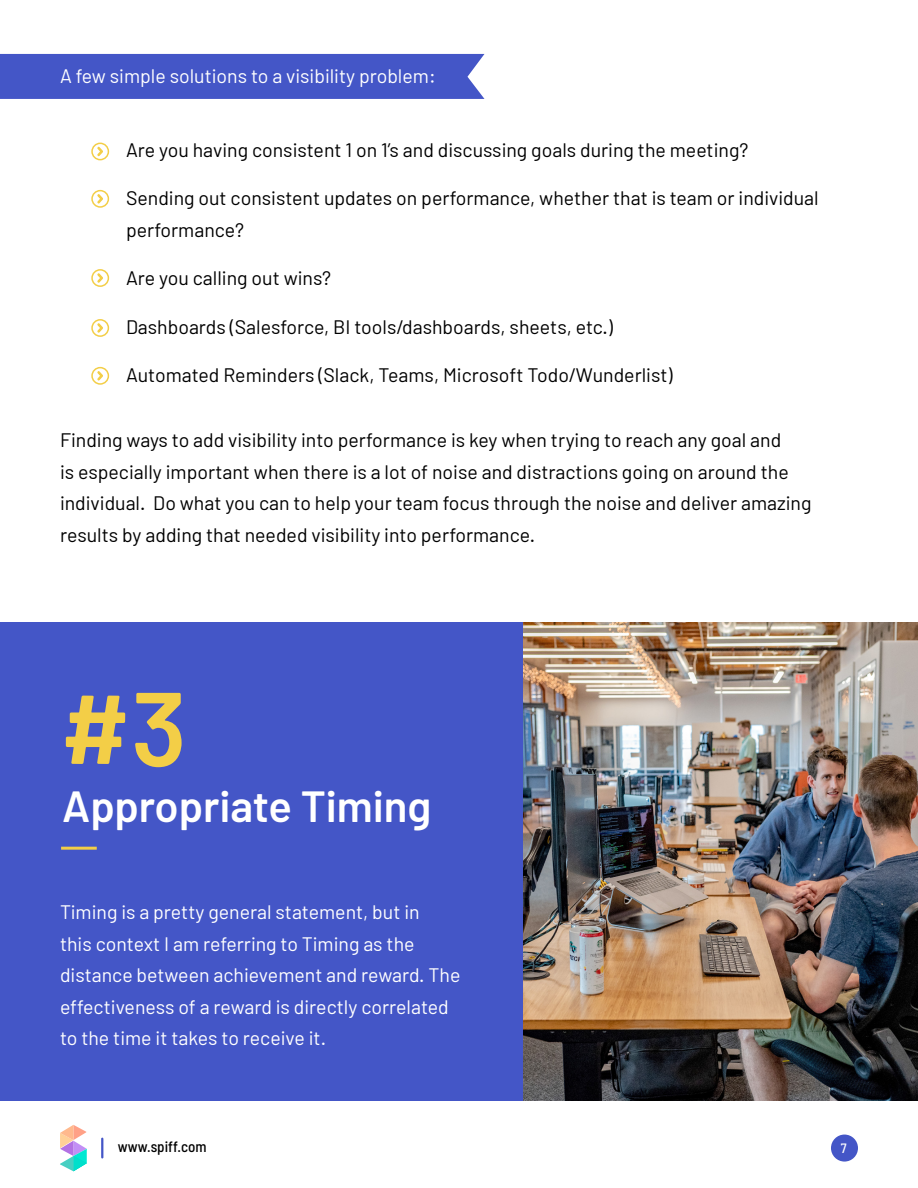
<style>
.page{position:relative;width:918px;height:1188px;background:#fff}
.page>*{position:absolute;margin:0;border:0;box-sizing:border-box;transform-origin:0 0}
.t1{font:600 105px "Barlow";color:#f3ce47}
.t2{font:600 43.5px "Barlow";color:#fff}
.t3{font:19.5px/31.5px "Barlow";color:#000}
.t4{font:19.5px/31.5px "Barlow";color:#fff}
.t5{font:500 semi-condensed 15px "Barlow";color:#000}
.t6{font:500 semi-condensed 13.5px "Barlow";color:#fff}
</style>
<div class="page">
<svg style="left:60px;top:1125px;width:27px;height:46px"></svg>
<svg style="left:101px;top:1139px;width:2px;height:18px"></svg>
<div style="left:831px;top:1135px;width:27px;height:27px;background:#4456c7;border-radius:50%"></div>
<div style="left:0;top:622px;width:525px;height:479px;background:#4456c7"></div>
<img style="left:524px;top:622px;width:394px;height:479px">
<div style="left:0;top:54px;width:484px;height:45px;background:#4456c7"></div>
<svg style="left:97px;top:146px;width:6px;height:11px"></svg>
<div style="left:91px;top:143px;width:18px;height:17px;border:2px solid #f3ce47;border-radius:50%"></div>
<svg style="left:97px;top:194px;width:6px;height:10px"></svg>
<div style="left:91px;top:190px;width:18px;height:18px;border:2px solid #f3ce47;border-radius:50%"></div>
<svg style="left:97px;top:273px;width:6px;height:10px"></svg>
<div style="left:91px;top:269px;width:18px;height:18px;border:2px solid #f3ce47;border-radius:50%"></div>
<svg style="left:97px;top:323px;width:6px;height:10px"></svg>
<div style="left:91px;top:319px;width:18px;height:18px;border:2px solid #f3ce47;border-radius:50%"></div>
<svg style="left:97px;top:371px;width:6px;height:10px"></svg>
<div style="left:91px;top:367px;width:18px;height:18px;border:2px solid #f3ce47;border-radius:50%"></div>
<hr style="left:61px;top:847px;width:36px;height:3px;background:#f3ce47">
<p class="t4" style="left:60px;top:59px;width:377px">A few simple solutions to a visibility problem:</p>
<p class="t3" style="left:126px;top:133px;width:624px">Are you having consistent 1 on 1’s and discussing goals during the meeting?</p>
<p class="t3" style="left:126px;top:182px;width:694px">Sending out consistent updates on performance, whether that is team or individual performance?</p>
<p class="t3" style="left:126px;top:262px;width:207px">Are you calling out wins?</p>
<p class="t3" style="left:126px;top:310px;width:488px">Dashboards (Salesforce, BI tools/dashboards, sheets, etc.)</p>
<p class="t3" style="left:126px;top:359px;width:548px">Automated Reminders (Slack, Teams, Microsoft Todo/Wunderlist)</p>
<p class="t3" style="left:60px;top:424px;width:753px">Finding ways to add visibility into performance is key when trying to reach any goal and<br>is especially important when there is a lot of noise and distractions going on around the individual. Do what you can to help your team focus through the noise and deliver amazing results by adding that needed visibility into performance.</p>
<h1 class="t1" style="left:60px;top:663px;width:128px">#3</h1>
<h2 class="t2" style="left:62px;top:779px;width:371px">Appropriate Timing</h2>
<p class="t4" style="left:60px;top:896px;width:402px">Timing is a pretty general statement, but in<br>this context I am referring to Timing as the distance between achievement and reward. The effectiveness of a reward is directly correlated to the time it takes to receive it.</p>
<p class="t5" style="left:118px;top:1136px;width:90px">www.spiff.com</p>
<p class="t6" style="left:841px;top:1138px;width:7px">7</p>
</div>
